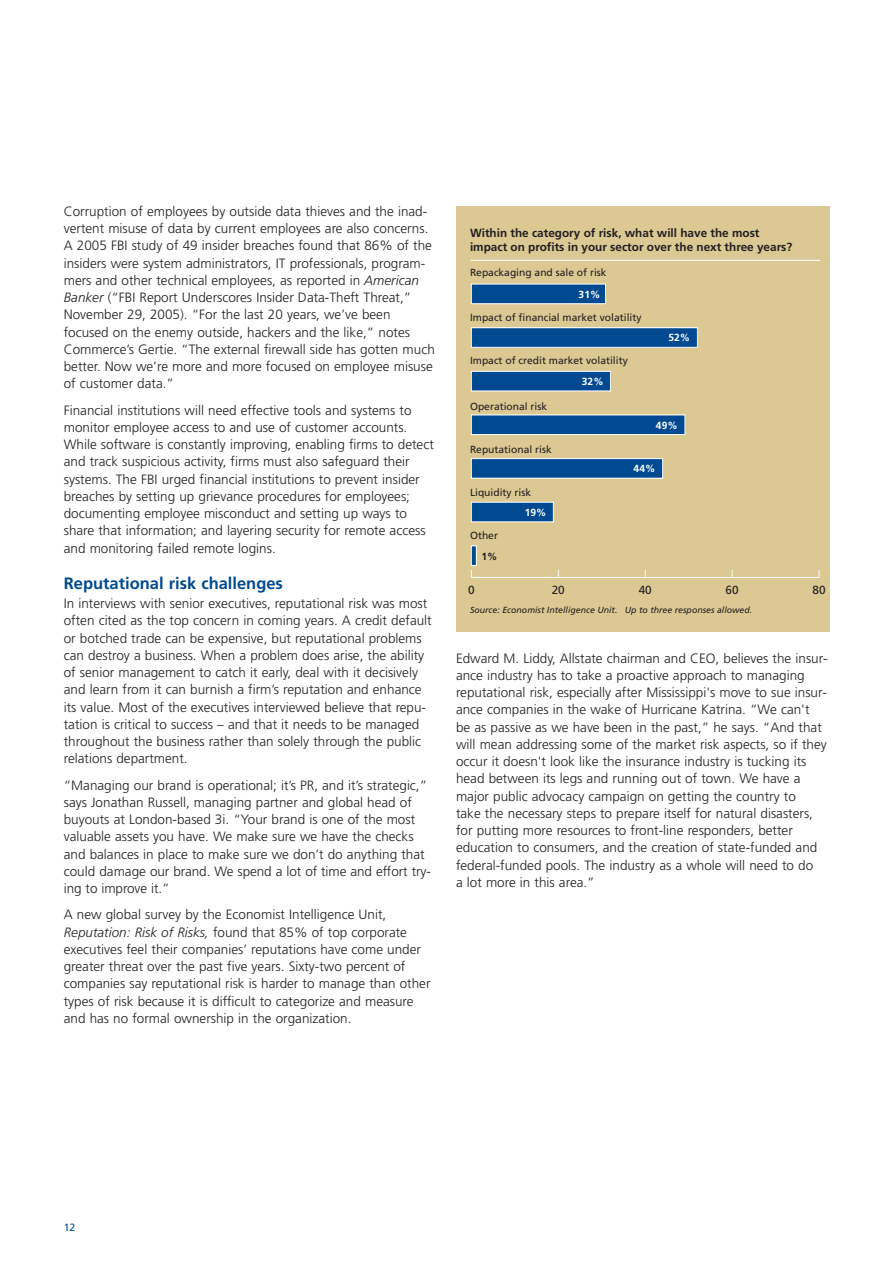
<style>
.page{position:relative;width:893px;height:1263px;background:#fff}
.page>*{position:absolute;margin:0;border:0;box-sizing:border-box;transform-origin:0 0}
.t1{font:700 16.5px "Frutiger";color:#014990}
.t2{font:300 13.5px/17.2px "Frutiger";color:#231f20}
.t3{font:700 11.7px/14.1px "Frutiger";color:#231f20}
.t4{font:11.7px "Frutiger";color:#231f20}
.t5{font:10.5px "Frutiger";color:#014990}
.t6{font:10.35px "Frutiger";color:#231f20}
.t7{font:700 10.35px "Frutiger";color:#fff}
.t8{font:700 10.35px "Frutiger";color:#231f20}
.t9{font:italic 8.85px "Frutiger";color:#231f20}
.s1{font-style:italic}
</style>
<div class="page">
<div style="left:456px;top:206px;width:373px;height:425px;background:#dbc893"></div>
<hr style="left:471px;top:260px;width:349px;height:1px;background:#fff">
<hr style="left:471px;top:577px;width:348px;height:1px;background:#fff">
<div style="left:471px;top:284px;width:134px;height:20px;background:#014990"></div>
<div style="left:471px;top:284px;width:135px;height:20px;border:1px solid #fff"></div>
<div style="left:471px;top:328px;width:226px;height:19px;background:#014990"></div>
<div style="left:471px;top:327px;width:227px;height:21px;border:1px solid #fff"></div>
<div style="left:471px;top:371px;width:139px;height:20px;background:#014990"></div>
<div style="left:471px;top:371px;width:140px;height:20px;border:1px solid #fff"></div>
<div style="left:471px;top:415px;width:214px;height:20px;background:#014990"></div>
<div style="left:471px;top:415px;width:214px;height:20px;border:1px solid #fff"></div>
<div style="left:471px;top:459px;width:192px;height:19px;background:#014990"></div>
<div style="left:471px;top:458px;width:192px;height:21px;border:1px solid #fff"></div>
<div style="left:471px;top:502px;width:82px;height:20px;background:#014990"></div>
<div style="left:471px;top:546px;width:5px;height:19px;background:#014990"></div>
<div style="left:471px;top:545px;width:6px;height:21px;border:1px solid #fff"></div>
<p class="t2" style="left:64px;top:204px;width:373px">Corruption of employees by outside data thieves and the inad&shy;vertent misuse of data by current employees are also concerns.<br>A 2005 FBI study of 49 insider breaches found that 86% of the insiders were system administrators, IT professionals, program&shy;mers and other technical employees, as reported in <span class="s1">American Banker</span> (“FBI Report Underscores Insider Data-Theft Threat,” November 29, 2005). “For the last 20 years, we’ve been focused on the enemy outside, hackers and the like,” notes Commerce’s Gertie. “The external firewall side has gotten much better. Now we’re more and more focused on employee misuse of customer data.”</p>
<p class="t2" style="left:64px;top:402px;width:372px">Financial institutions will need effective tools and systems to monitor employee access to and use of customer accounts.<br>While software is constantly improving, enabling firms to detect and track suspicious activity, firms must also safeguard their systems. The FBI urged financial institutions to prevent insider breaches by setting up grievance procedures for employees; documenting employee misconduct and setting up ways to share that information; and layering security for remote access and monitoring failed remote logins.</p>
<p class="t1" style="left:64px;top:577px;width:221px">Reputational risk challenges</p>
<p class="t2" style="left:64px;top:596px;width:369px">In interviews with senior executives, reputational risk was most often cited as the top concern in coming years. A credit default or botched trade can be expensive, but reputational problems can destroy a business. When a problem does arise, the ability of senior management to catch it early, deal with it decisively and learn from it can burnish a firm’s reputation and enhance its value. Most of the executives interviewed believe that repu&shy;tation is critical to success – and that it needs to be managed throughout the business rather than solely through the public relations department.</p>
<p class="t2" style="left:64px;top:777px;width:369px">“Managing our brand is operational; it’s PR, and it’s strategic,” says Jonathan Russell, managing partner and global head of buyouts at London-based 3i. “Your brand is one of the most valuable assets you have. We make sure we have the checks and balances in place to make sure we don’t do anything that could damage our brand. We spend a lot of time and effort try&shy;ing to improve it.”</p>
<p class="t2" style="left:64px;top:907px;width:368px">A new global survey by the Economist Intelligence Unit, <span class="s1">Reputation: Risk of Risks,</span> found that 85% of top corporate executives feel their companies’ reputations have come under greater threat over the past five years. Sixty-two percent of companies say reputational risk is harder to manage than other types of risk because it is difficult to categorize and measure and has no formal ownership in the organization.</p>
<p class="t3" style="left:470px;top:227px;width:324px">Within the category of risk, what will have the most mpact on profits in your sector over the next three years?</p>
<p class="t6" style="left:470px;top:268px;width:138px">Repackaging and sale of risk</p>
<p class="t6" style="left:473px;top:313px;width:170px">mpact of financial market volatility</p>
<p class="t6" style="left:470px;top:357px;width:159px">Impact of credit market volatility</p>
<p class="t6" style="left:470px;top:402px;width:79px">Operational risk</p>
<p class="t6" style="left:470px;top:445px;width:83px">Reputational risk</p>
<p class="t6" style="left:470px;top:488px;width:63px">Liquidity risk</p>
<p class="t6" style="left:470px;top:532px;width:30px">Other</p>
<p class="t7" style="left:579px;top:290px;width:23px">31%</p>
<p class="t7" style="left:668px;top:334px;width:23px">52%</p>
<p class="t7" style="left:582px;top:377px;width:23px">32%</p>
<p class="t7" style="left:656px;top:421px;width:23px">49%</p>
<p class="t7" style="left:634px;top:464px;width:23px">44%</p>
<p class="t7" style="left:530px;top:508px;width:18px">9%</p>
<p class="t8" style="left:481px;top:552px;width:18px">1%</p>
<p class="t4" style="left:468px;top:586px;width:8px">0</p>
<p class="t4" style="left:552px;top:586px;width:15px">20</p>
<p class="t4" style="left:639px;top:586px;width:15px">40</p>
<p class="t4" style="left:726px;top:586px;width:15px">60</p>
<p class="t4" style="left:812px;top:586px;width:15px">80</p>
<p class="t9" style="left:470px;top:607px;width:284px">Source: Economist Intelligence Unit. Up to three responses allowed.</p>
<p class="t2" style="left:456px;top:650px;width:373px">Edward M. Liddy, Allstate chairman and CEO, believes the insur&shy;ance industry has to take a proactive approach to managing reputational risk, especially after Mississippi's move to sue insur&shy;ance companies in the wake of Hurricane Katrina. “We can't<br>be as passive as we have been in the past,” he says. “And that will mean addressing some of the market risk aspects, so if they occur it doesn't look like the insurance industry is tucking its head between its legs and running out of town. We have a major public advocacy campaign on getting the country to<br>take the necessary steps to prepare itself for natural disasters, for putting more resources to front-line responders, better education to consumers, and the creation of state-funded and federal-funded pools. The industry as a whole will need to do<br>a lot more in this area.”</p>
<p class="t5" style="left:64px;top:1223px;width:13px">12</p>
</div>
